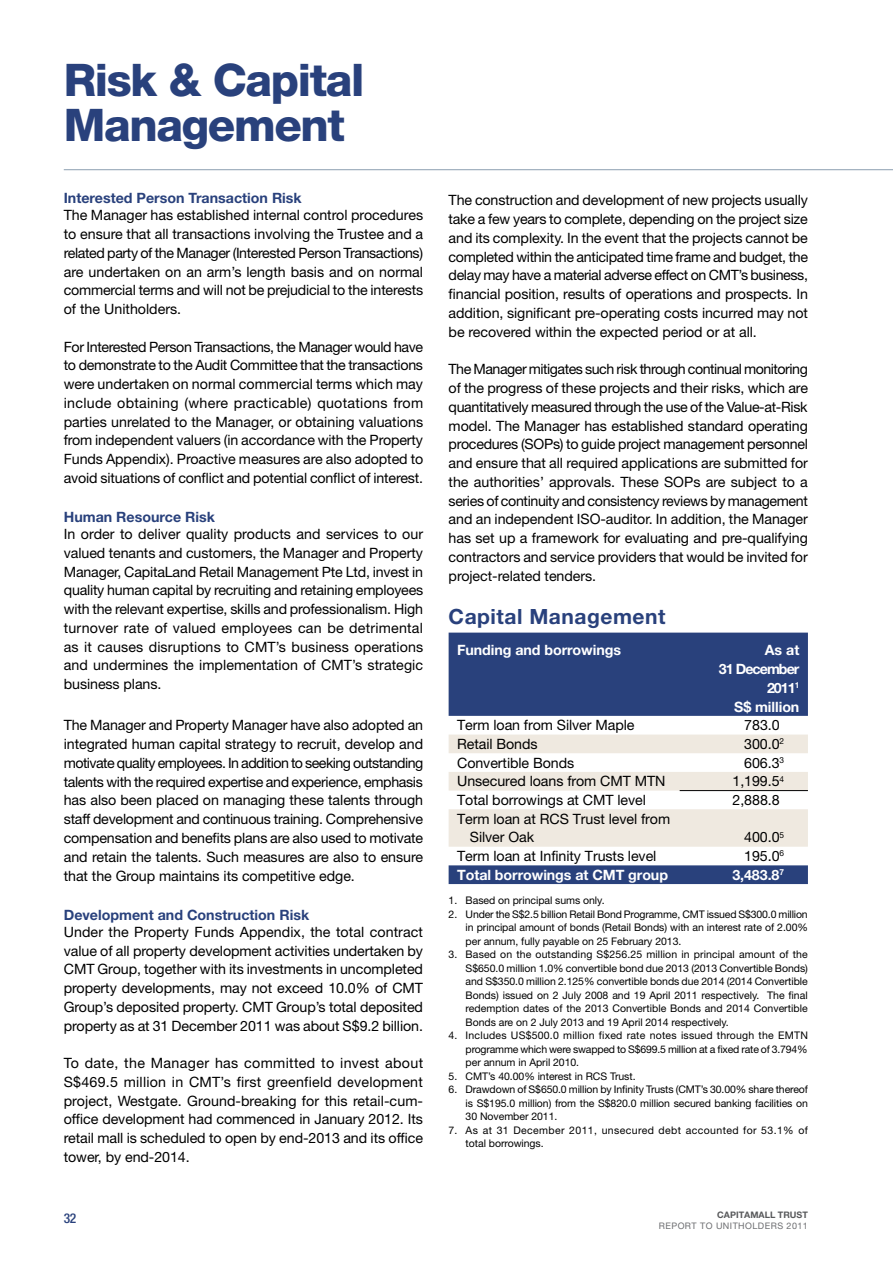
<style>
.page{position:relative;width:893px;height:1263px;background:#fff}
.page>*{position:absolute;margin:0;border:0;box-sizing:border-box;transform-origin:0 0}
.t1{font:800 45px/45px "Helvetica Neue LT Std";letter-spacing:-.03em;color:#29417c}
.t2{font:700 21px "Helvetica Neue LT Std";letter-spacing:.025em;color:#29417c}
.t3{font:14.25px/18.8px "Helvetica Neue LT Std";letter-spacing:-.005em;color:#000;text-align:justify}
.t4{font:700 14.25px "Helvetica Neue LT Std";color:#29417c}
.t5{font:700 14.25px "Helvetica Neue LT Std";letter-spacing:-.005em;color:#fff}
.t6{font:700 14.25px/18.8px "Helvetica Neue LT Std";letter-spacing:-.07em;color:#fff;text-align:right}
.t7{font:500 condensed 13.5px "Helvetica Neue";color:#29417c}
.t8{font:10.5px/13.5px "Helvetica Neue LT Std";letter-spacing:-.005em;color:#000;text-align:justify}
.t9{font:10.5px/13.5px "Helvetica Neue LT Std";letter-spacing:.035em;color:#000}
.t10{font:9px "Helvetica Neue LT Std";letter-spacing:.05em;color:#6d6e71}
.t11{font:700 9px "Helvetica Neue LT Std";color:#58595b}
</style>
<div class="page">
<svg style="left:449px;top:633px;width:359px;height:251px;fill:#29417c"></svg>
<svg style="left:449px;top:734px;width:359px;height:113px"></svg>
<hr style="left:680px;top:790px;width:128px;height:1px;background:#000">
<hr style="left:64px;top:169px;width:829px;height:1px;background:#8b9eb0">
<h1 class="t1" style="left:64px;top:57px;width:302px">Risk &amp; Capital<br>Management</h1>
<p class="t4" style="left:64px;top:189px;width:240px">Interested Person Transaction Risk</p>
<p class="t3" style="left:64px;top:206px;width:361px">The Manager has established internal control procedures to ensure that all transactions involving the Trustee and a related party of the Manager (Interested Person Transactions) are undertaken on an arm’s length basis and on normal commercial terms and will not be prejudicial to the interests of the Unitholders.</p>
<p class="t3" style="left:64px;top:337px;width:361px">For Interested Person Transactions, the Manager would have to demonstrate to the Audit Committee that the transactions were undertaken on normal commercial terms which may include obtaining (where practicable) quotations from parties unrelated to the Manager, or obtaining valuations from independent valuers (in accordance with the Property Funds Appendix). Proactive measures are also adopted to avoid situations of conflict and potential conflict of interest.</p>
<p class="t4" style="left:64px;top:508px;width:153px">Human Resource Risk</p>
<p class="t3" style="left:64px;top:524px;width:361px">In order to deliver quality products and services to our valued tenants and customers, the Manager and Property Manager, CapitaLand Retail Management Pte Ltd, invest in quality human capital by recruiting and retaining employees with the relevant expertise, skills and professionalism. H igh turnover rate of valued employees can be detrimental as it causes disruptions to CMT’s business operations and undermines the implementation of CMT’s strategic business plans.</p>
<p class="t3" style="left:64px;top:716px;width:361px">The Manager and Property Manager have also adopted an integrated human capital strategy to recruit, develop and motivate quality employees. In addition to seeking outstanding talents with the required expertise and experience, emphasis has also been placed on managing these talents through staff development and continuous training. Comprehensive compensation and benefits plans are also used to motivate and retain the talents. Such measures are also to ensure that the Group maintains its competitive edge.</p>
<p class="t4" style="left:64px;top:905px;width:247px">Development and Construction Risk</p>
<p class="t3" style="left:64px;top:922px;width:361px">Under the Property Funds Appendix, the total contract value of all property development activities undertaken by CMT Group, together with its investments in uncompleted property developments, may not exceed 10.0% of CMT Group’s deposited property. CMT Group’s total deposited property as at 31 December 2011 was about S$9.2 billion.</p>
<p class="t3" style="left:64px;top:1053px;width:361px">To date, the Manager has committed to invest about S$469.5 million in CMT’s first greenfield development project, Westgate. Ground-breaking for this retail-cum&shy;office development had commenced in January 2012. Its retail mall is scheduled to open by end-2013 and its office tower, by end-2014.</p>
<p class="t3" style="left:449px;top:191px;width:361px">The construction and development of new projects usually take a few years to complete, depending on the project size and its complexity. In the event that the projects cannot be completed within the anticipated time frame and budget, the delay may have a material adverse effect on CMT’s business, financial position, results of operations and prospects. In addition, significant pre-operating costs incurred may not be recovered within the expected period or at all.</p>
<p class="t3" style="left:449px;top:360px;width:361px">The Manager mitigates such risk through continual monitoring of the progress of these projects and their risks, which are quantitatively measured through the use of the Value-at-Risk model. The Manager has established standard operating procedures (SOPs) to guide project management personnel and ensure that all required applications are submitted for the authorities’ approvals. These SOPs are subject to a series of continuity and consistency reviews by management and an independent ISO-auditor. In addition, the Manager has set up a framework for evaluating and pre-qualifying contractors and service providers that would be invited for project-related tenders.</p>
<h2 class="t2" style="left:449px;top:603px;width:218px">Capital Management</h2>
<p class="t5" style="left:457px;top:641px;width:165px">Funding and borrowings</p>
<p class="t6" style="left:719px;top:641px;width:82px">As at<br>31 December<br>2011<sup>1<br></sup>S$ million</p>
<p class="t3" style="left:457px;top:716px;width:179px">Term loan from Silver Maple</p>
<p class="t3" style="left:744px;top:716px;width:37px">783.0</p>
<p class="t3" style="left:457px;top:734px;width:82px">Retail Bonds</p>
<p class="t3" style="left:744px;top:734px;width:41px">300.0<sup>2</sup></p>
<p class="t3" style="left:457px;top:753px;width:119px">Convertible Bonds</p>
<p class="t3" style="left:744px;top:753px;width:41px">606.3<sup>3</sup></p>
<p class="t3" style="left:457px;top:772px;width:208px">Unsecured loans from CMT MTN</p>
<p class="t3" style="left:732px;top:772px;width:53px">1,199.5<sup>4</sup></p>
<p class="t3" style="left:457px;top:790px;width:190px">Total borrowings at CMT level</p>
<p class="t3" style="left:732px;top:790px;width:49px">2,888.8</p>
<p class="t3" style="left:470px;top:809px;width:202px;text-indent:-13px">Term loan at RCS Trust level from<br>Silver Oak</p>
<p class="t3" style="left:744px;top:828px;width:41px">400.0<sup>5</sup></p>
<p class="t3" style="left:457px;top:846px;width:201px">Term loan at Infinity Trusts level</p>
<p class="t3" style="left:744px;top:846px;width:41px">195.0<sup>6</sup></p>
<p class="t5" style="left:457px;top:866px;width:212px">Total borrowings at CMT group</p>
<p class="t5" style="left:732px;top:866px;width:53px">3,483.8<sup>7</sup></p>
<p class="t8" style="left:449px;top:893px;width:157px">1. Based on principal sums only.</p>
<p class="t8" style="left:466px;top:907px;width:344px;text-indent:-17px">2. Under the S$2.5 billion Retail Bond Programme, CMT issued S$300.0 million in principal amount of bonds (Retail Bonds) with an interest rate of 2.00% per annum, fully payable on 25 February 2013.</p>
<p class="t8" style="left:466px;top:947px;width:344px;text-indent:-17px">3. Based on the outstanding S$256.25 million in principal amount of the S$650.0 million 1.0% convertible bond due 2013 (2013 Convertible Bonds) and S$350.0 million 2.125% convertible bonds due 2014 (2014 Convertible Bonds) issued on 2 July 2008 and 19 April 2011 respectively. The final redemption dates of the 2013 Convertible Bonds and 2014 Convertible Bonds are on 2 July 2013 and 19 April 2014 respectively.</p>
<p class="t8" style="left:466px;top:1028px;width:344px;text-align:left;text-indent:-17px">4. Includes US$500.0 million fixed rate notes issued through the EMTN programme which were swapped to S$699.5 million at a fixed rate of 3.794% per annum in April 2010.</p>
<p class="t8" style="left:449px;top:1069px;width:188px">5. CMT’s 40.00% interest in RCS Trust.</p>
<p class="t8" style="left:466px;top:1082px;width:344px;text-indent:-17px">6. Drawdown of S$650.0 million by Infinity Trusts (CMT’s 30.00% share thereof is S$195.0 million) from the S$820.0 million secured banking facilities on 30 November 2011.</p>
<p class="t9" style="left:466px;top:1123px;width:344px;text-indent:-17px">7. As at 31 December 2011, unsecured debt accounted for 53.1% of total borrowings.</p>
<p class="t7" style="left:64px;top:1210px;width:14px">32</p>
<p class="t11" style="left:717px;top:1209px;width:92px">CapitaMall Trust</p>
<p class="t10" style="left:659px;top:1220px;width:27px">Report</p>
<p class="t10" style="left:700px;top:1220px;width:53px">to Unitholders</p>
<p class="t10" style="left:787px;top:1220px;width:23px">2011</p>
</div>
